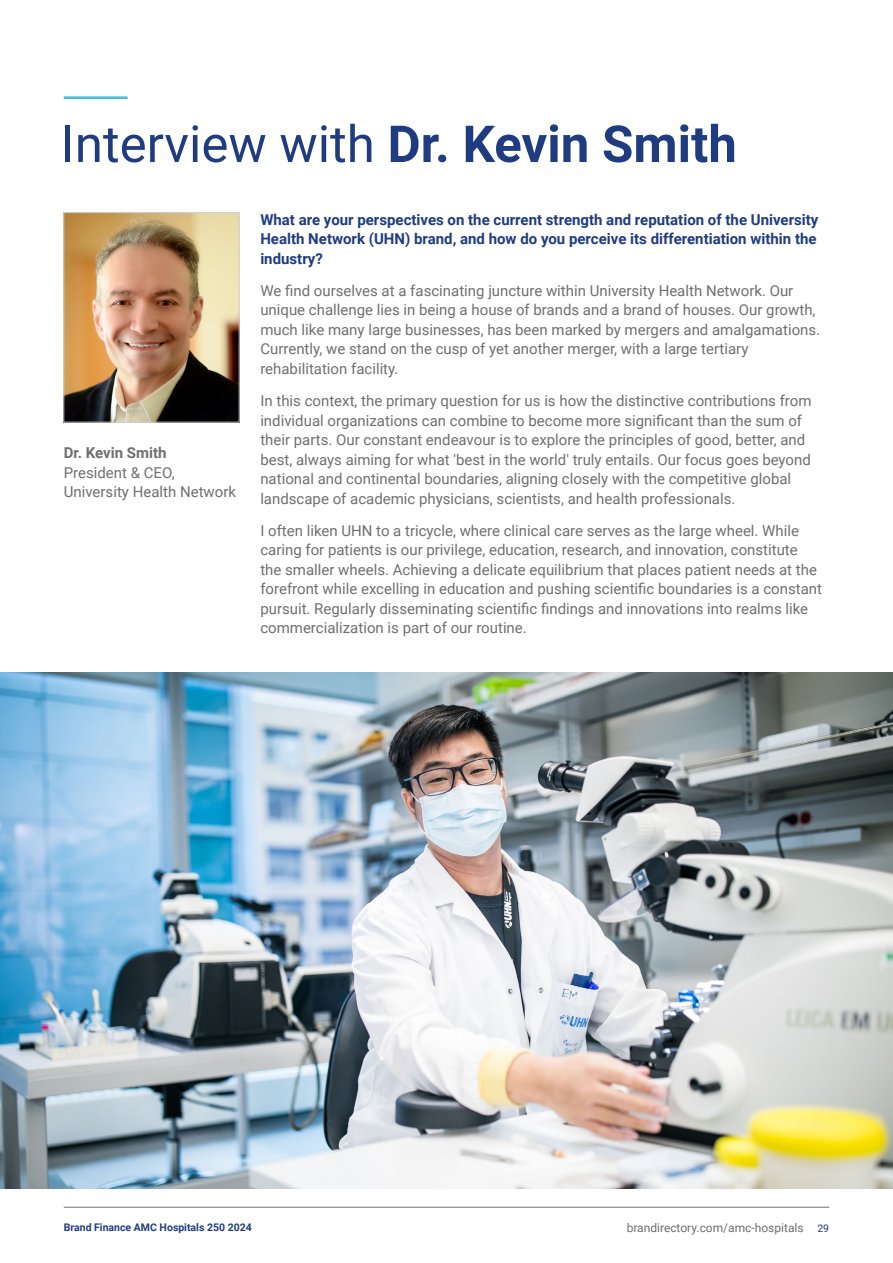
<style>
.page{position:relative;width:893px;height:1263px;background:#fff}
.page>*{position:absolute;margin:0;border:0;box-sizing:border-box;transform-origin:0 0}
.t1{font:51px "Roboto";color:#203c81}
.t2{font:15px/19.5px "Roboto";color:#706f6f}
.t3{font:700 15px/19.5px "Roboto";color:#203c81}
.t4{font:700 15px "Roboto";color:#706f6f}
.t5{font:12px "Roboto";color:#706f6f}
.t6{font:700 10.5px "Roboto";color:#203c81}
.t7{font:10.5px "Roboto";color:#203c81}
.s1{font-weight:700}
</style>
<div class="page">
<hr style="left:64px;top:1207px;width:765px;height:1px;background:#706f6f">
<img style="left:66px;top:214px;width:171px;height:206px">
<div style="left:64px;top:212px;width:175px;height:210px;border:1px solid #d0d0d0"></div>
<img style="left:0;top:672px;width:893px;height:516px">
<hr style="left:64px;top:96px;width:64px;height:3px;background:#4abed3">
<h1 class="t1" style="left:61px;top:108px;width:677px">Interview with <span class="s1">Dr. Kevin Smith</span></h1>
<p class="t4" style="left:64px;top:442px;width:104px">Dr. Kevin Smith</p>
<p class="t2" style="left:64px;top:462px;width:174px">President &amp; CEO,<br>University Health Network</p>
<p class="t3" style="left:260px;top:209px;width:560px">What are your perspectives on the current strength and reputation of the University<br>Health Network (UHN) brand, and how do you perceive its differentiation within the industry?</p>
<p class="t2" style="left:260px;top:280px;width:561px">We find ourselves at a fascinating juncture within University Health Network. Our unique challenge lies in being a house of brands and a brand of houses. Our growth, much like many large businesses, has been marked by mergers and amalgamations.<br>Currently, we stand on the cusp of yet another merger, with a large tertiary rehabilitation facility.</p>
<p class="t2" style="left:260px;top:390px;width:553px">In this context, the primary question for us is how the distinctive contributions from individual organizations can combine to become more significant than the sum of their parts. Our constant endeavour is to explore the principles of good, better, and best, always aiming for what 'best in the world' truly entails. Our focus goes beyond national and continental boundaries, aligning closely with the competitive global landscape of academic physicians, scientists, and health professionals.</p>
<p class="t2" style="left:260px;top:520px;width:563px">I often liken UHN to a tricycle, where clinical care serves as the large wheel. While caring for patients is our privilege, education, research, and innovation, constitute the smaller wheels. Achieving a delicate equilibrium that places patient needs at the forefront while excelling in education and pushing scientific boundaries is a constant pursuit. Regularly disseminating scientific findings and innovations into realms like commercialization is part of our routine.</p>
<p class="t6" style="left:64px;top:1220px;width:190px">Brand Finance AMC Hospitals 250 2024</p>
<p class="t5" style="left:627px;top:1219px;width:179px">brandirectory.com/amc-hospitals</p>
<p class="t7" style="left:817px;top:1220px;width:13px">29</p>
</div>
